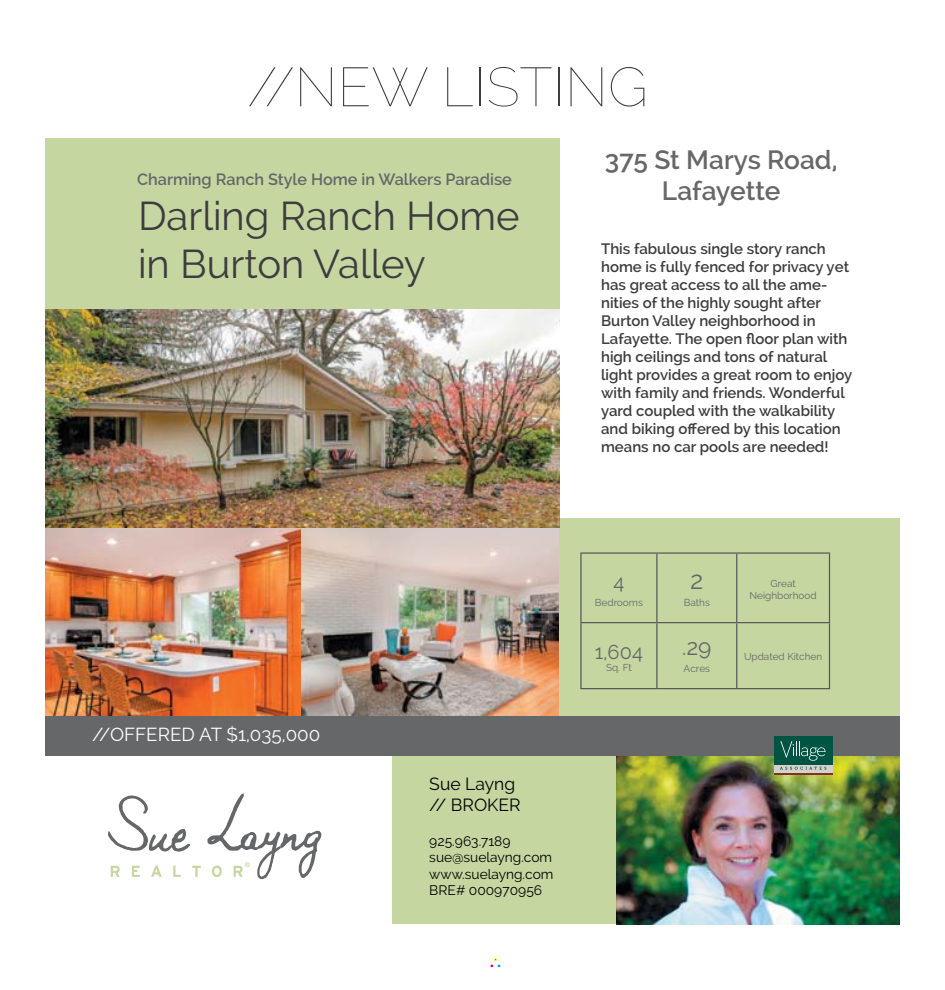
<style>
.page{position:relative;width:945px;height:990px;background:#fff}
.page>*{position:absolute;margin:0;border:0;box-sizing:border-box;transform-origin:0 0}
.t1{font:100 55px "Raleway";color:#3d3c3e}
.t2{font:40px/48px "Raleway";color:#3d3c3e}
.t3{font:600 26.25px/31.5px "Raleway";color:#656769;text-align:center}
.t4{font:25px "Raleway";color:#656769}
.t5{font:22.5px "Raleway";color:#656769}
.t6{font:20px "Raleway";color:#656769}
.t7{font:18.75px "Raleway";color:#fff}
.t8{font:17.5px/21px "Raleway";color:#000}
.t9{font:600 16.25px "Raleway";color:#656769}
.t10{font:600 15px/18px "Raleway";color:#3d3c3e}
.t11{font:13.75px/16.5px "Raleway";color:#000}
.t12{font:10px/12px "Raleway";color:#656769;text-align:center}
</style>
<div class="page">
<div style="left:490px;top:958px;width:11px;height:10px;border:1px solid #fff"></div>
<img style="left:301px;top:528px;width:259px;height:188px">
<img style="left:45px;top:528px;width:256px;height:188px">
<div style="left:560px;top:518px;width:340px;height:202px;background:#c5d6a1"></div>
<div style="left:45px;top:138px;width:515px;height:202px;background:#c5d6a1"></div>
<div style="left:392px;top:755px;width:508px;height:169px;background:#c5d6a1"></div>
<img style="left:616px;top:755px;width:284px;height:169px">
<svg style="left:108px;top:795px;width:82px;height:57px"></svg>
<svg style="left:111px;top:866px;width:9px;height:11px"></svg>
<svg style="left:132px;top:866px;width:8px;height:11px"></svg>
<svg style="left:151px;top:866px;width:11px;height:11px"></svg>
<svg style="left:173px;top:866px;width:8px;height:11px"></svg>
<svg style="left:192px;top:866px;width:9px;height:11px"></svg>
<svg style="left:208px;top:793px;width:113px;height:86px"></svg>
<div style="left:45px;top:716px;width:855px;height:39px;background:#656769"></div>
<div style="left:774px;top:764px;width:59px;height:10px;background:#d7d1cb"></div>
<div style="left:774px;top:736px;width:59px;height:28px;background:#005542"></div>
<hr style="left:774px;top:773px;width:59px;height:1px;background:#82302f">
<svg style="left:780px;top:767px;width:46px;height:3px"></svg>
<svg style="left:780px;top:741px;width:46px;height:20px"></svg>
<hr style="left:580px;top:552px;width:77px;height:2px;background:#58595b">
<hr style="left:580px;top:554px;width:2px;height:68px;background:#58595b">
<hr style="left:657px;top:552px;width:80px;height:2px;background:#58595b">
<hr style="left:656px;top:554px;width:2px;height:68px;background:#58595b">
<hr style="left:737px;top:552px;width:93px;height:2px;background:#58595b">
<hr style="left:736px;top:554px;width:1px;height:68px;background:#58595b">
<hr style="left:829px;top:554px;width:1px;height:68px;background:#58595b">
<hr style="left:580px;top:622px;width:77px;height:1px;background:#58595b">
<hr style="left:580px;top:623px;width:2px;height:65px;background:#58595b">
<hr style="left:657px;top:622px;width:80px;height:1px;background:#58595b">
<hr style="left:656px;top:623px;width:2px;height:65px;background:#58595b">
<hr style="left:737px;top:622px;width:93px;height:1px;background:#58595b">
<hr style="left:736px;top:623px;width:1px;height:65px;background:#58595b">
<hr style="left:829px;top:623px;width:1px;height:65px;background:#58595b">
<hr style="left:580px;top:688px;width:77px;height:1px;background:#58595b">
<hr style="left:657px;top:688px;width:173px;height:1px;background:#58595b">
<img style="left:45px;top:310px;width:515px;height:217px">
<h1 class="t1" style="left:247px;top:55px;width:402px">//NEW LISTING</h1>
<p class="t9" style="left:137px;top:172px;width:376px">Charming Ranch Style Home in Walkers Paradise</p>
<h2 class="t2" style="left:138px;top:194px;width:383px">Darling Ranch Home in Burton Valley</h2>
<h3 class="t3" style="left:605px;top:145px;width:234px">375 St Marys Road,<br>Lafayette</h3>
<p class="t10" style="left:601px;top:240px;width:253px">This fabulous single story ranch home is fully fenced for privacy yet has great access to all the ame&shy;nities of the highly sought after Burton Valley neighborhood in Lafayette. The open floor plan with high ceilings and tons of natural light provides a great room to enjoy with family and friends. Wonderful yard coupled with the walkability and biking offered by this location means no car pools are needed!</p>
<p class="t7" style="left:92px;top:725px;width:230px">//OFFERED AT $1,035,000</p>
<p class="t8" style="left:429px;top:775px;width:93px">Sue Layng // BROKER</p>
<p class="t11" style="left:429px;top:834px;width:126px">925.963.7189 sue@suelayng.com www.suelayng.com<br>BRE# 000970956</p>
<h3 class="t6" style="left:614px;top:572px;width:12px">4</h3>
<p class="t12" style="left:595px;top:597px;width:49px">Bedrooms</p>
<h3 class="t6" style="left:595px;top:642px;width:49px">1,604</h3>
<p class="t12" style="left:606px;top:662px;width:27px">Sq. Ft</p>
<h3 class="t4" style="left:690px;top:568px;width:15px">2</h3>
<p class="t12" style="left:684px;top:597px;width:28px">Baths</p>
<h3 class="t5" style="left:682px;top:636px;width:31px">.29</h3>
<p class="t12" style="left:684px;top:663px;width:28px">Acres</p>
<p class="t12" style="left:750px;top:578px;width:69px">Great<br>Neighborhood</p>
<p class="t12" style="left:744px;top:652px;width:80px">Updated Kitchen</p>
</div>
